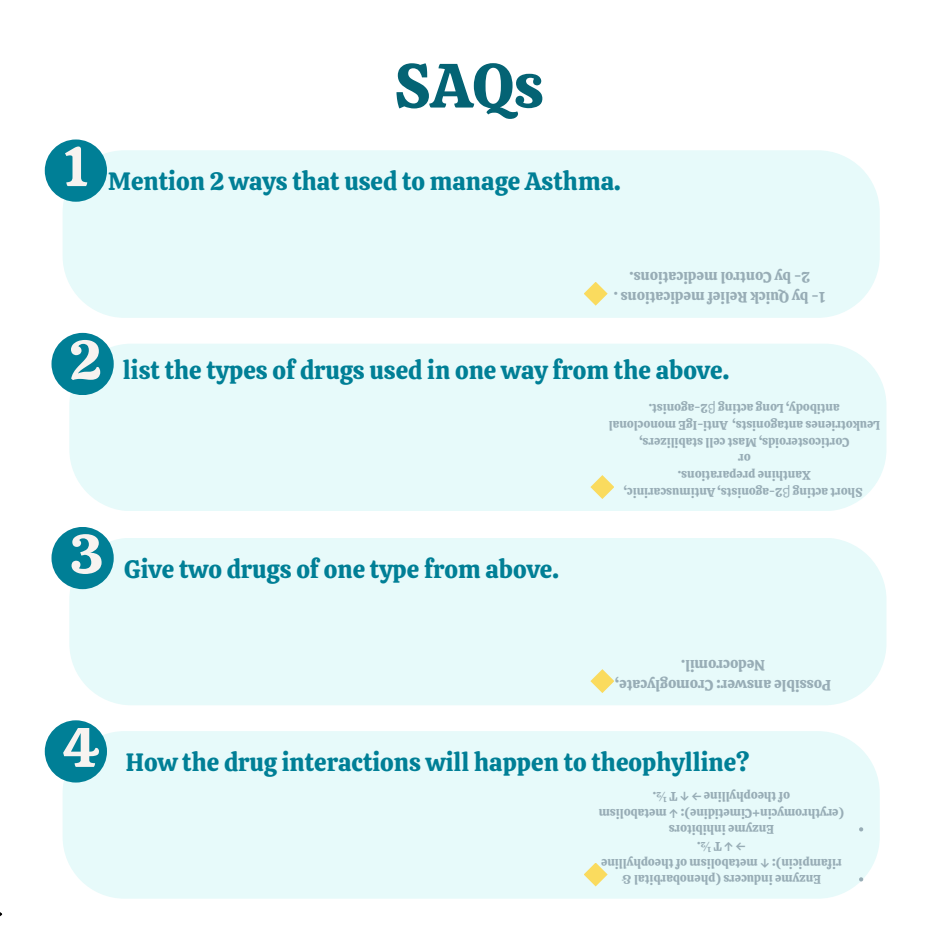
<style>
.page{position:relative;width:938px;height:938px;background:#fff}
.page>*{position:absolute;margin:0;border:0;box-sizing:border-box;transform-origin:0 0}
.t1{font:62.5px "Calistoga";color:#046374}
.t2{font:55.75px "Calistoga";color:#f7f3f0}
.t3{font:25px "Calistoga";color:#007f96}
.t4{font:15px/20px "Calistoga";color:#98adb6;text-align:center}
.t5{font:12.5px/16.8px "Calistoga";color:#98adb6;text-align:center}
.s1{font-family:"Noto Sans"}
</style>
<div class="page">
<div style="left:63px;top:150px;width:816px;height:168px;background:#e7fafa"></div>
<div style="left:45px;top:139px;width:62px;height:63px;background:#007f96;border-radius:50%"></div>
<svg style="left:583px;top:282px;width:24px;height:23px"></svg>
<div style="left:69px;top:343px;width:817px;height:168px;background:#e7fafa"></div>
<div style="left:51px;top:333px;width:63px;height:62px;background:#007f96;border-radius:50%"></div>
<svg style="left:590px;top:475px;width:24px;height:24px"></svg>
<div style="left:69px;top:537px;width:817px;height:168px;background:#e7fafa"></div>
<div style="left:51px;top:527px;width:63px;height:62px;background:#007f96;border-radius:50%"></div>
<svg style="left:590px;top:669px;width:24px;height:24px"></svg>
<div style="left:63px;top:731px;width:816px;height:167px;background:#e7fafa"></div>
<div style="left:45px;top:720px;width:62px;height:62px;background:#007f96;border-radius:50%"></div>
<svg style="left:583px;top:862px;width:24px;height:24px"></svg>
<svg style="left:859px;top:877px;width:4px;height:4px"></svg>
<svg style="left:859px;top:827px;width:4px;height:4px"></svg>
<h2 class="t2" style="left:63px;top:130px;width:28px">1</h2>
<h1 class="t1" style="left:394px;top:45px;width:151px">SAQs</h1>
<h3 class="t3" style="left:108px;top:165px;width:514px">Mention 2 ways that used to manage Asthma.</h3>
<h2 class="t2" style="left:69px;top:324px;width:34px">2</h2>
<p class="t4" style="left:826px;top:307px;width:213px;rotate:-180deg">-1 yb Q kciu R mfei le noi tacide s . -2 yb noC ml or t no i t ac i de . s</p>
<h3 class="t3" style="left:123px;top:354px;width:607px">list the types of drugs used in one way from the above.</h3>
<p class="t5" style="left:880px;top:500px;width:273px;rotate:-180deg">hS ni t cat ro g <span class="s1">β</span> noga-2 A, s t s i n mi t ni racsu , c i<br>X na ht ni e noi taraperp . s<br>ro<br>M, sdioretsoc i troC , srezi l ibatsl l ectsa<br>ne i r t okueL se na noga t , s t s i A n Eg I - i t m no no l co l a na noL, ydob i t g ni t ca g <span class="s1">β</span> noga-2 . t s i</p>
<h2 class="t2" style="left:69px;top:517px;width:36px">3</h2>
<h3 class="t3" style="left:124px;top:552px;width:436px">Give two drugs of one type from above.</h3>
<h2 class="t2" style="left:63px;top:711px;width:38px">4</h2>
<p class="t4" style="left:831px;top:694px;width:217px;rotate:-180deg">P e lbi sso na ws morC: re , etacyl go<br>N morcode . l i</p>
<h3 class="t3" style="left:126px;top:746px;width:625px">How the drug interactions will happen to theophylline?</h3>
<p class="t5" style="left:844px;top:854px;width:247px;rotate:-180deg">→ ↓ T .2⁄1<br>E n my z e ni h srot ibi<br>htyre( mo r ni cy + mi C nidi te ↓: )e m ms i lobate<br>htfo hpoe ni l ly e → ↑ T . 2 ⁄ 1</p>
<p class="t5" style="left:841px;top:888px;width:242px;rotate:-180deg">E n my z e ni srecud hp( ne &amp;l at i brabo<br>maf i r ni cip ↑: ) m msi lobate htfo hpoe ni l ly e</p>
</div>
